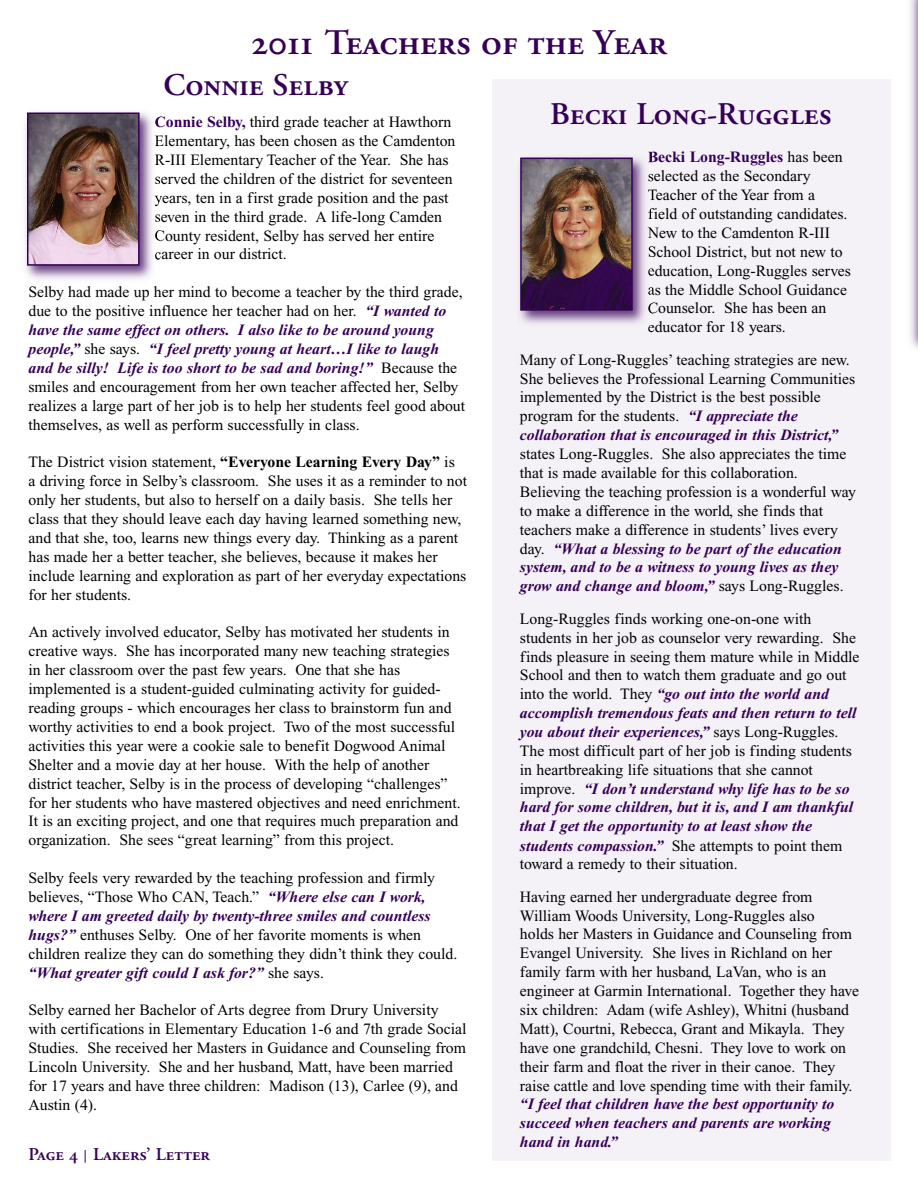
<style>
.page{position:relative;width:918px;height:1188px;background:#fff}
.page>*{position:absolute;margin:0;border:0;box-sizing:border-box;transform-origin:0 0}
.t1{font:36px "Adobe Garamond Semibold SC";color:#360057}
.t2{font:31.5px "Adobe Garamond Semibold SC";color:#360057}
.t3{font:18px "Adobe Garamond Semibold SC";color:#360057}
.t4{font:15.75px/18.9px "Times New Roman";color:#000}
.t5{font:italic 700 15.75px/18.9px "Times New Roman";color:#360057}
.s1{font-weight:700;color:#360057}
.s2{font-weight:700;font-style:italic;color:#360057}
.s3{font-weight:700}
</style>
<div class="page">
<div style="left:493px;top:80px;width:398px;height:1081px;background:#f5f2f7"></div>
<img style="left:25px;top:112px;width:133px;height:168px">
<svg style="left:155px;top:117px;width:4px;height:11px"></svg>
<svg style="left:155px;top:135px;width:4px;height:12px"></svg>
<svg style="left:155px;top:154px;width:4px;height:11px"></svg>
<svg style="left:155px;top:175px;width:4px;height:9px"></svg>
<svg style="left:155px;top:194px;width:4px;height:12px"></svg>
<svg style="left:155px;top:213px;width:4px;height:9px"></svg>
<svg style="left:155px;top:230px;width:4px;height:12px"></svg>
<svg style="left:155px;top:251px;width:4px;height:9px"></svg>
<img style="left:30px;top:115px;width:107px;height:148px">
<div style="left:27px;top:112px;width:113px;height:154px;border:2px solid #360057"></div>
<img style="left:519px;top:151px;width:134px;height:173px">
<svg style="left:648px;top:152px;width:5px;height:11px"></svg>
<svg style="left:649px;top:173px;width:4px;height:8px"></svg>
<svg style="left:648px;top:189px;width:5px;height:11px"></svg>
<svg style="left:648px;top:208px;width:5px;height:11px"></svg>
<svg style="left:648px;top:227px;width:5px;height:11px"></svg>
<svg style="left:649px;top:246px;width:4px;height:11px"></svg>
<svg style="left:648px;top:267px;width:5px;height:10px"></svg>
<svg style="left:648px;top:286px;width:5px;height:9px"></svg>
<svg style="left:648px;top:303px;width:5px;height:11px"></svg>
<svg style="left:648px;top:325px;width:5px;height:5px"></svg>
<img style="left:523px;top:161px;width:107px;height:147px">
<div style="left:520px;top:158px;width:113px;height:153px;border:2px solid #360057"></div>
<svg style="left:85px;top:1150px;width:1px;height:13px"></svg>
<img style="left:910px;top:0;width:8px;height:349px">
<h1 class="t1" style="left:251px;top:29px;width:417px">2011 Teachers of the Year</h1>
<h2 class="t2" style="left:164px;top:72px;width:186px">Connie Selby</h2>
<p class="t4" style="left:155px;top:114px;width:302px"><span class="s1">Connie Selby,</span> third grade teacher at Hawthorn Elementary, has been chosen as the Camdenton R-III Elementary Teacher of the Year. She has served the children of the district for seventeen years, ten in a first grade position and the past seven in the third grade. A life-long Camden County resident, Selby has served her entire career in our district.</p>
<p class="t4" style="left:29px;top:284px;width:438px">Selby had made up her mind to become a teacher by the third grade, due to the positive influence her teacher had on her. <span class="s2">“I wanted to have the same effect on others. I also like to be around young people,”</span> she says. <span class="s2">“I feel pretty young at heart…I like to laugh and be silly! Life is too short to be sad and boring!”</span> Because the smiles and encouragement from her own teacher affected her, Selby realizes a large part of her job is to help her students feel good about themselves, as well as perform successfully in class.</p>
<p class="t4" style="left:29px;top:454px;width:440px">The District vision statement, <span class="s3">“Everyone Learning Every Day”</span> is<br>a driving force in Selby’s classroom. She uses it as a reminder to not only her students, but also to herself on a daily basis. She tells her class that they should leave each day having learned something new, and that she, too, learns new things every day. Thinking as a parent has made her a better teacher, she believes, because it makes her include learning and exploration as part of her everyday expectations for her students.</p>
<p class="t4" style="left:28px;top:624px;width:434px">An actively involved educator, Selby has motivated her students in creative ways. She has incorporated many new teaching strategies in her classroom over the past few years. One that she has implemented is a student-guided culminating activity for guided&shy;reading groups - which encourages her class to brainstorm fun and worthy activities to end a book project. Two of the most successful activities this year were a cookie sale to benefit Dogwood Animal Shelter and a movie day at her house. With the help of another district teacher, Selby is in the process of developing “challenges” for her students who have mastered objectives and need enrichment.<br>It is an exciting project, and one that requires much preparation and organization. She sees “great learning” from this project.</p>
<p class="t4" style="left:29px;top:870px;width:430px">Selby feels very rewarded by the teaching profession and firmly believes, “Those Who CAN, Teach.” <span class="s2">“Where else can I work, where I am greeted daily by twenty-three smiles and countless hugs?”</span> enthuses Selby. One of her favorite moments is when children realize they can do something they didn’t think they could. <span class="s2">“What greater gift could I ask for?”</span> she says.</p>
<p class="t4" style="left:28px;top:1002px;width:439px">Selby earned her Bachelor of Arts degree from Drury University with certifications in Elementary Education 1-6 and 7th grade Social Studies. She received her Masters in Guidance and Counseling from Lincoln University. She and her husband, Matt, have been married for 17 years and have three children: Madison (13), Carlee (9), and Austin (4).</p>
<p class="t3" style="left:28px;top:1147px;width:183px">Page 4 Lakers’ Letter</p>
<h2 class="t2" style="left:550px;top:101px;width:284px">Becki Long-Ruggles</h2>
<p class="t4" style="left:648px;top:149px;width:205px"><span class="s1">Becki Long-Ruggles</span> has been selected as the Secondary<br>Teacher of the Year from a<br>field of outstanding candidates.<br>New to the Camdenton R-III<br>School District, but not new to education, Long-Ruggles serves as the Middle School Guidance<br>Counselor. She has been an educator for 18 years.</p>
<p class="t4" style="left:520px;top:351px;width:337px">Many of Long-Ruggles’ teaching strategies are new.<br>She believes the Professional Learning Communities implemented by the District is the best possible program for the students. <span class="s2">“I appreciate the collaboration that is encouraged in this District,”</span></p>
<p class="t4" style="left:520px;top:446px;width:338px">states Long-Ruggles. She also appreciates the time that is made available for this collaboration.<br>Believing the teaching profession is a wonderful way to make a difference in the world, she finds that teachers make a difference in students’ lives every day. <span class="s2">“What a blessing to be part of the education system, and to be a witness to young lives as they grow and change and bloom,”</span> says Long-Ruggles.</p>
<p class="t4" style="left:520px;top:610px;width:341px">Long-Ruggles finds working one-on-one with students in her job as counselor very rewarding. She finds pleasure in seeing them mature while in Middle School and then to watch them graduate and go out into the world. They <span class="s2">“go out into the world and accomplish tremendous feats and then return to tell you about their experiences,”</span> says Long-Ruggles.<br>The most difficult part of her job is finding students in heartbreaking life situations that she cannot improve. <span class="s2">“I don’t understand why life has to be so hard for some children, but it is, and I am thankful that I get the opportunity to at least show the students compassion.”</span> She attempts to point them toward a remedy to their situation.</p>
<p class="t4" style="left:520px;top:888px;width:341px">Having earned her undergraduate degree from William Woods University, Long-Ruggles also<br>holds her Masters in Guidance and Counseling from Evangel University. She lives in Richland on her family farm with her husband, LaVan, who is an engineer at Garmin International. Together they have six children: Adam (wife Ashley), Whitni (husband Matt), Courtni, Rebecca, Grant and Mikayla. They have one grandchild, Chesni. They love to work on their farm and float the river in their canoe. They raise cattle and love spending time with their family.</p>
<p class="t5" style="left:520px;top:1096px;width:316px">“I feel that children have the best opportunity to succeed when teachers and parents are working hand in hand.”</p>
</div>
